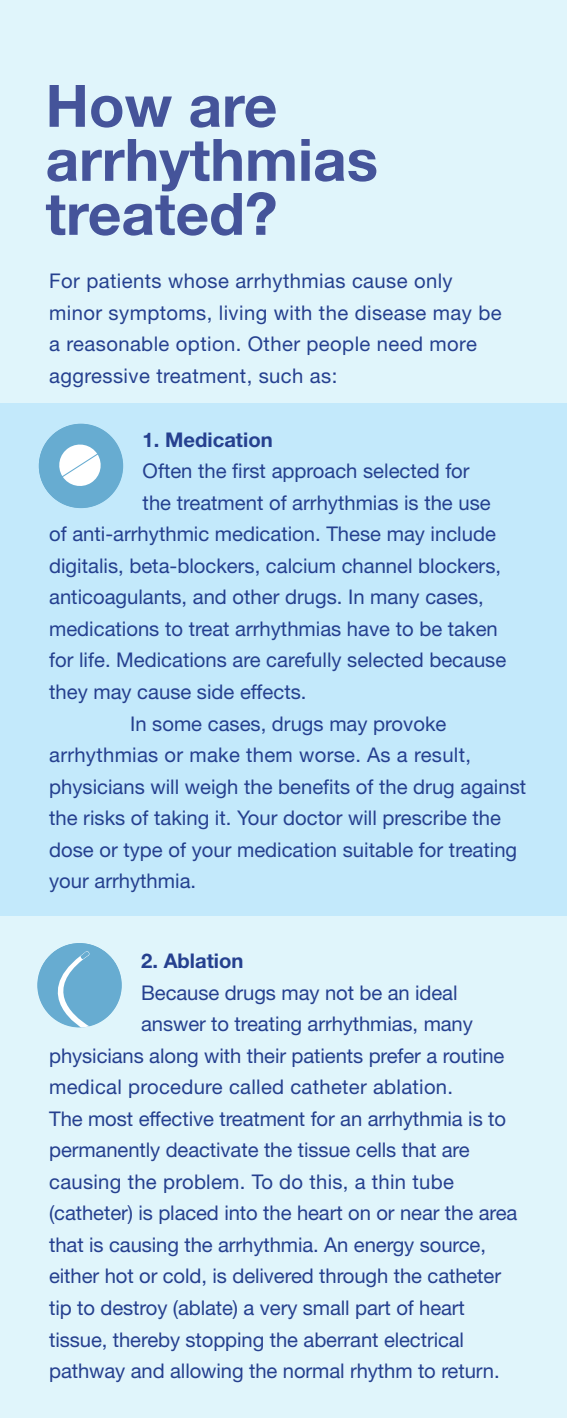
<style>
.page{position:relative;width:567px;height:1418px;background:#e0f5fb}
.page>*{position:absolute;margin:0;border:0;box-sizing:border-box;transform-origin:0 0}
.t1{font:700 58.5px/54px "Helvetica Neue";color:#45549a}
.t2{font:20.25px "Helvetica Neue";color:#25408f}
.t3{font:20.25px/31.5px "Helvetica Neue";letter-spacing:.02em;color:#25408f}
.t4{font:700 20.25px "Helvetica Neue";color:#25408f}
</style>
<div class="page">
<div style="left:0;top:402px;width:567px;height:513px;background:#c3e9fb"></div>
<div style="left:39px;top:424px;width:84px;height:84px;background:#67acd1;border-radius:50%"></div>
<svg style="left:59px;top:444px;width:42px;height:42px"></svg>
<div style="left:38px;top:943px;width:84px;height:84px;background:#67acd1;border-radius:50%"></div>
<svg style="left:37px;top:949px;width:53px;height:78px"></svg>
<h1 class="t1" style="left:46px;top:78px;width:334px">How are arrhythmias treated?</h1>
<p class="t3" style="left:49px;top:265px;width:454px">For patients whose arrhythmias cause only minor symptoms, living with the disease may be a reasonable option. Other people need more aggressive treatment, such as:</p>
<p class="t2" style="left:108px;top:269px;width:387px">tients whose ar hythmias cause only minor</p>
<p class="t2" style="left:49px;top:300px;width:470px">symptoms, living w th the disease may b a reason-</p>
<p class="t2" style="left:60px;top:332px;width:426px">ble option. Other people need more aggressive</p>
<p class="t2" style="left:49px;top:363px;width:175px">treatment, such as:</p>
<p class="t4" style="left:143px;top:427px;width:132px">1. Medication</p>
<p class="t2" style="left:143px;top:459px;width:329px">Often the first approach selected for</p>
<p class="t2" style="left:143px;top:490px;width:350px">the treatment of arrhythmias is the use</p>
<p class="t2" style="left:49px;top:522px;width:448px">of anti-arrhythmic medication. These may include</p>
<p class="t2" style="left:49px;top:553px;width:453px">digitalis, beta-blockers, calcium channel blockers,</p>
<p class="t2" style="left:49px;top:585px;width:436px">anticoagulants, and other drugs. In many cases,</p>
<p class="t2" style="left:49px;top:616px;width:450px">medications to treat arrhythmias have to be taken</p>
<p class="t2" style="left:49px;top:648px;width:459px">for life. Medications are carefully selected because</p>
<p class="t2" style="left:49px;top:679px;width:259px">they may cause side effects.</p>
<p class="t2" style="left:130px;top:711px;width:318px">In some cases, drugs may provoke</p>
<p class="t2" style="left:49px;top:742px;width:423px">arrhythmias or make them worse. As a result,</p>
<p class="t2" style="left:49px;top:774px;width:479px">physicians will weigh the benefits of the drug against</p>
<p class="t2" style="left:49px;top:806px;width:453px">the risks of taking it. Your doctor will prescribe the</p>
<p class="t2" style="left:49px;top:837px;width:470px">dose or type of your medication suitable for treating</p>
<p class="t2" style="left:49px;top:869px;width:149px">your arrhythmia.</p>
<p class="t4" style="left:141px;top:948px;width:104px">2. Ablation</p>
<p class="t2" style="left:141px;top:980px;width:318px">Because drugs may not be an ideal</p>
<p class="t2" style="left:141px;top:1012px;width:333px">answer to treating arrhythmias, many</p>
<p class="t2" style="left:49px;top:1043px;width:457px">physicians along with their patients prefer a routine</p>
<p class="t2" style="left:49px;top:1075px;width:405px">medical procedure called catheter ablation.</p>
<p class="t2" style="left:49px;top:1106px;width:458px">The most effective treatment for an arrhythmia is to</p>
<p class="t2" style="left:49px;top:1138px;width:422px">permanently deactivate the tissue cells that are</p>
<p class="t2" style="left:49px;top:1169px;width:406px">causing the problem. To do this, a thin tube</p>
<p class="t2" style="left:49px;top:1201px;width:470px">(catheter) is placed into the heart on or near the area</p>
<p class="t2" style="left:49px;top:1232px;width:438px">that is causing the arrhythmia. An energy source,</p>
<p class="t2" style="left:49px;top:1264px;width:453px">either hot or cold, is delivered through the catheter</p>
<p class="t2" style="left:49px;top:1295px;width:417px">tip to destroy (ablate) a very small part of heart</p>
<p class="t2" style="left:49px;top:1327px;width:416px">tissue, thereby stopping the aberrant electrical</p>
<p class="t2" style="left:49px;top:1358px;width:452px">pathway and allowing the normal rhythm to return.</p>
</div>
